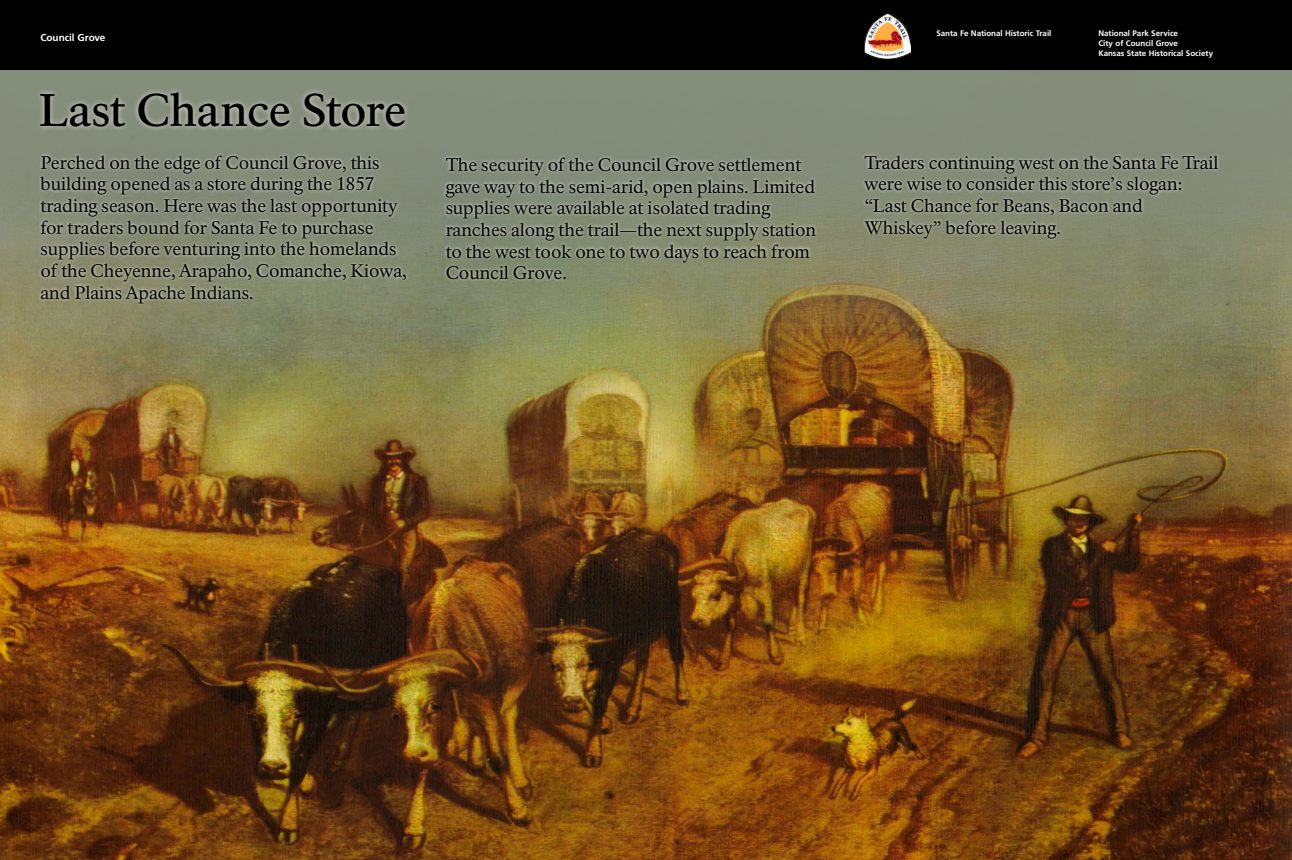
<style>
.page{position:relative;width:1292px;height:860px;background:#fff}
.page>*{position:absolute;margin:0;border:0;box-sizing:border-box;transform-origin:0 0}
.t1{font:500 45px "NPS Rawlinson OT";letter-spacing:-.015em;color:#000}
.t2{font:18px/21.6px "NPS Rawlinson OT";letter-spacing:-.005em;color:#000}
.t3{font:700 10px "Frutiger LT Std";letter-spacing:-.005em;color:#fff}
.t4{font:700 8px/10px "Frutiger LT Std";letter-spacing:-.005em;color:#fff}
</style>
<div class="page">
<img style="left:0;top:70px;width:1292px;height:790px">
<div style="left:37px;top:152px;width:372px;height:154px;background:#fff;opacity:.75"></div>
<div style="left:0;top:0;width:1292px;height:70px;background:#000"></div>
<div style="left:35px;top:86px;width:375px;height:46px;background:#fff;opacity:.75"></div>
<div style="left:442px;top:155px;width:376px;height:128px;background:#fff;opacity:.75"></div>
<img style="left:864px;top:14px;width:46px;height:45px">
<div style="left:861px;top:152px;width:359px;height:89px;background:#fff;opacity:.75"></div>
<p class="t3" style="left:40px;top:31px;width:66px">Council Grove</p>
<p class="t4" style="left:1098px;top:28px;width:116px">National Park Service<br>City of Council Grove<br>Kansas State Historical Society</p>
<p class="t4" style="left:936px;top:28px;width:116px">Santa Fe National Historic Trail</p>
<h1 class="t1" style="left:39px;top:83px;width:369px">Last Chance Store</h1>
<p class="t2" style="left:40px;top:152px;width:367px">Perched on the edge of Council Grove, this building opened as a store during the 1857 trading season. Here was the last opportunity for traders bound for Santa Fe to purchase supplies before venturing into the homelands of the Cheyenne, Arapaho, Comanche, Kiowa, and Plains Apache Indians.</p>
<p class="t2" style="left:446px;top:154px;width:372px">The security of the Council Grove settlement gave way to the semi-arid, open plains. Limited supplies were available at isolated trading ranches along the trail—the next supply station to the west took one to two days to reach from Council Grove.</p>
<p class="t2" style="left:864px;top:152px;width:356px">Traders continuing west on the Santa Fe Trail were wise to consider this store’s slogan: “Last Chance for Beans, Bacon and Whiskey” before leaving.</p>
</div>
